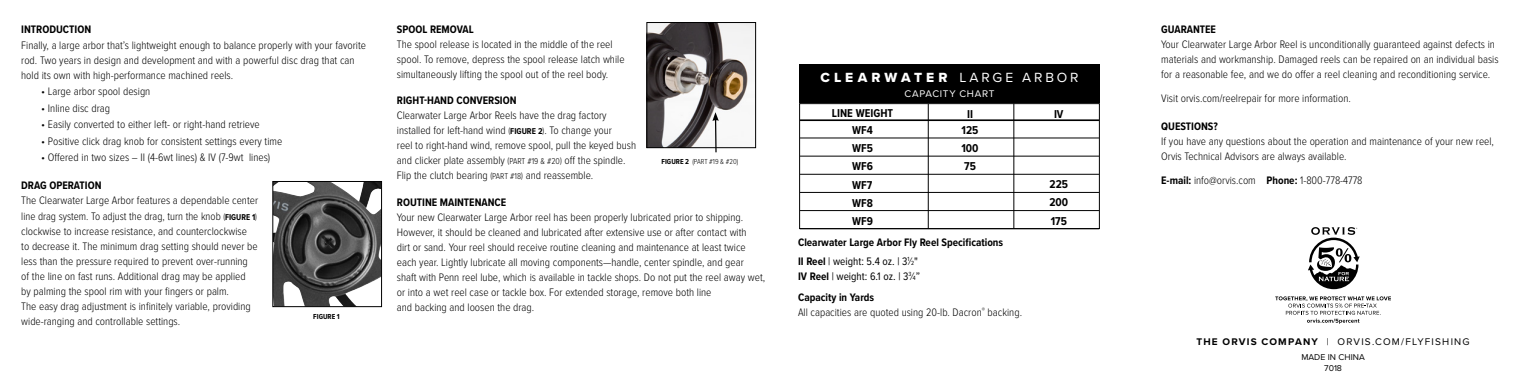
<style>
.page{position:relative;width:1530px;height:383px;background:#fff}
.page>*{position:absolute;margin:0;border:0;box-sizing:border-box;transform-origin:0 0}
.t1{font:13.75px "Proxima Nova Extrabld";letter-spacing:.29em;color:#fff}
.t2{font:700 11.75px "Proxima Nova Cond";color:#000}
.t3{font:300 11.25px/15px "Proxima Nova Cond";color:#000}
.t4{font:700 11.25px "Proxima Nova Cond";color:#000}
.t5{font:11.25px/15px "Proxima Nova Cond";color:#000}
.t6{font:10px "Proxima Nova";letter-spacing:.12em;color:#000}
.t7{font:10px "Proxima Nova";letter-spacing:.07em;color:#fff}
.t8{font:8.75px/11.2px "Proxima Nova";color:#000;text-align:center}
.t9{font:300 7.5px "Proxima Nova Cond";color:#000}
.t10{font:700 7.5px "Proxima Nova Cond";color:#000}
.s1{font-size:8.75px}
.s2{font-weight:700;font-size:8.75px}
.s3{font-weight:700}
.s4{font-family:"Proxima Nova"}
.s5{font-size:6.12px}
</style>
<div class="page">
<img style="left:649px;top:24px;width:105px;height:122px">
<div style="left:647px;top:22px;width:109px;height:126px;border:1px solid #000"></div>
<svg style="left:712px;top:112px;width:7px;height:41px"></svg>
<hr style="left:800px;top:119px;width:299px;height:2px;background:#000">
<hr style="left:800px;top:137px;width:299px;height:1px;background:#000">
<hr style="left:800px;top:156px;width:299px;height:1px;background:#000">
<hr style="left:800px;top:174px;width:299px;height:1px;background:#000">
<hr style="left:800px;top:192px;width:299px;height:1px;background:#000">
<hr style="left:800px;top:210px;width:299px;height:1px;background:#000">
<div style="left:799px;top:103px;width:301px;height:126px;border:1px solid #000"></div>
<div style="left:799px;top:64px;width:301px;height:39px;background:#000"></div>
<hr style="left:928px;top:104px;width:1px;height:125px;background:#000">
<hr style="left:1013px;top:103px;width:1px;height:125px;background:#000">
<svg style="left:1275px;top:296px;width:116px;height:27px"></svg>
<svg style="left:1308px;top:227px;width:52px;height:62px"></svg>
<img style="left:274px;top:183px;width:106px;height:122px">
<div style="left:272px;top:181px;width:110px;height:126px;border:1px solid #000"></div>
<p class="t4" style="left:21px;top:22px;width:71px">INTRODUCTION</p>
<p class="t3" style="left:21px;top:38px;width:346px">Finally, a large arbor that’s lightweight enough to balance properly with your favorite rod. Two years in design and development and with a powerful disc drag that can hold its own with high-performance machined reels.</p>
<p class="t3" style="left:41px;top:84px;width:111px">• Large arbor spool design</p>
<p class="t3" style="left:41px;top:101px;width:70px">• Inline disc drag</p>
<p class="t3" style="left:41px;top:117px;width:220px">• Easily converted to either left- or right-hand retrieve</p>
<p class="t3" style="left:41px;top:133px;width:243px">• Positive click drag knob for consistent settings every time</p>
<p class="t3" style="left:41px;top:150px;width:231px">• Offered in two sizes – II (4-6wt lines) &amp; IV (7-9wt lines)</p>
<p class="t4" style="left:21px;top:179px;width:82px">DRAG OPERATION</p>
<p class="t3" style="left:21px;top:193px;width:238px">The Clearwater Large Arbor features a dependable center line drag system. To adjust the drag, turn the knob <span class="s1">(</span><span class="s2">FIGURE 1</span><span class="s1">) </span>clockwise to increase resistance, and counterclockwise<br>to decrease it. The minimum drag setting should never be less than the pressure required to prevent over-running of the line on fast runs. Additional drag may be applied by palming the spool rim with your fingers or palm.<br>The easy drag adjustment is infinitely variable, providing wide-ranging and controllable settings.</p>
<p class="t10" style="left:313px;top:312px;width:28px">FIGURE 1</p>
<p class="t4" style="left:397px;top:22px;width:78px">SPOOL REMOVAL</p>
<p class="t3" style="left:397px;top:37px;width:229px">The spool release is located in the middle of the reel spool. To remove, depress the spool release latch while simultaneously lifting the spool out of the reel body.</p>
<p class="t4" style="left:397px;top:94px;width:121px">RIGHT-HAND CONVERSION</p>
<p class="t3" style="left:397px;top:108px;width:241px">Clearwater Large Arbor Reels have the drag factory installed for left-hand wind <span class="s1">(</span><span class="s2">FIGURE 2</span><span class="s1">)</span>. To change your<br>reel to right-hand wind, remove spool, pull the keyed bush and clicker plate assembly <span class="s1">(PART #19 &amp; #20)</span> off the spindle.<br>Flip the clutch bearing <span class="s1">(PART #18)</span> and reassemble.</p>
<p class="t4" style="left:397px;top:195px;width:111px">ROUTINE MAINTENANCE</p>
<p class="t3" style="left:397px;top:209px;width:370px">Your new Clearwater Large Arbor reel has been properly lubricated prior to shipping.<br>However, it should be cleaned and lubricated after extensive use or after contact with<br>dirt or sand. Your reel should receive routine cleaning and maintenance at least twice each year. Lightly lubricate all moving components—handle, center spindle, and gear shaft with Penn reel lube, which is available in tackle shops. Do not put the reel away wet, or into a wet reel case or tackle box. For extended storage, remove both line<br>and backing and loosen the drag.</p>
<p class="t9" style="left:662px;top:157px;width:78px"><span class="s3">FIGURE 2</span> (PART #19 &amp; #20)</p>
<p class="t1" style="left:820px;top:69px;width:260px">CLEARWATER <span class="s4">LARGE ARBOR</span></p>
<p class="t7" style="left:904px;top:87px;width:92px">CAPACITY CHART</p>
<p class="t2" style="left:832px;top:106px;width:63px">LINE WEIGHT</p>
<p class="t2" style="left:967px;top:107px;width:7px">II</p>
<p class="t2" style="left:1054px;top:107px;width:11px">IV</p>
<p class="t2" style="left:852px;top:123px;width:22px">WF4</p>
<p class="t2" style="left:962px;top:123px;width:18px">125</p>
<p class="t2" style="left:852px;top:141px;width:22px">WF5</p>
<p class="t2" style="left:961px;top:141px;width:19px">100</p>
<p class="t2" style="left:852px;top:159px;width:22px">WF6</p>
<p class="t2" style="left:964px;top:159px;width:13px">75</p>
<p class="t2" style="left:852px;top:178px;width:22px">WF7</p>
<p class="t2" style="left:1050px;top:177px;width:20px">225</p>
<p class="t2" style="left:852px;top:196px;width:22px">WF8</p>
<p class="t2" style="left:1049px;top:195px;width:20px">200</p>
<p class="t2" style="left:852px;top:214px;width:22px">WF9</p>
<p class="t2" style="left:1051px;top:213px;width:18px">175</p>
<p class="t4" style="left:798px;top:236px;width:207px">Clearwater Large Arbor Fly Reel Specifications</p>
<p class="t5" style="left:798px;top:253px;width:124px"><span class="s3">II Reel</span> | weight: 5.4 oz. | 3<sup>1</sup>⁄<span class="s5">2</span>"<br><span class="s3">IV Reel</span> | weight: 6.1 oz. | 3<sup>3</sup>⁄<span class="s5">4</span>”</p>
<p class="t3" style="left:798px;top:289px;width:226px"><span class="s3">Capacity in Yards<br></span>All capacities are quoted using 20-lb. Dacron<sup>®</sup> backing.</p>
<p class="t4" style="left:1161px;top:22px;width:56px">GUARANTEE</p>
<p class="t3" style="left:1161px;top:37px;width:339px">Your Clearwater Large Arbor Reel is unconditionally guaranteed against defects in materials and workmanship. Damaged reels can be repaired on an individual basis for a reasonable fee, and we do offer a reel cleaning and reconditioning service.</p>
<p class="t3" style="left:1161px;top:91px;width:191px">Visit orvis.com/reelrepair for more information.</p>
<p class="t4" style="left:1161px;top:120px;width:58px">QUESTIONS?</p>
<p class="t3" style="left:1161px;top:134px;width:334px">If you have any questions about the operation and maintenance of your new reel,<br>Orvis Technical Advisors are always available.</p>
<p class="t3" style="left:1161px;top:173px;width:203px"><span class="s3">E-mail:</span> info@orvis.com <span class="s3">Phone:</span> 1-800-778-4778</p>
<p class="t6" style="left:1197px;top:336px;width:275px"><span class="s3">THE ORVIS COMPANY</span> | ORVIS.COM/FLYFISHING</p>
<p class="t8" style="left:1301px;top:351px;width:65px">MADE IN CHINA<br>7018</p>
</div>
